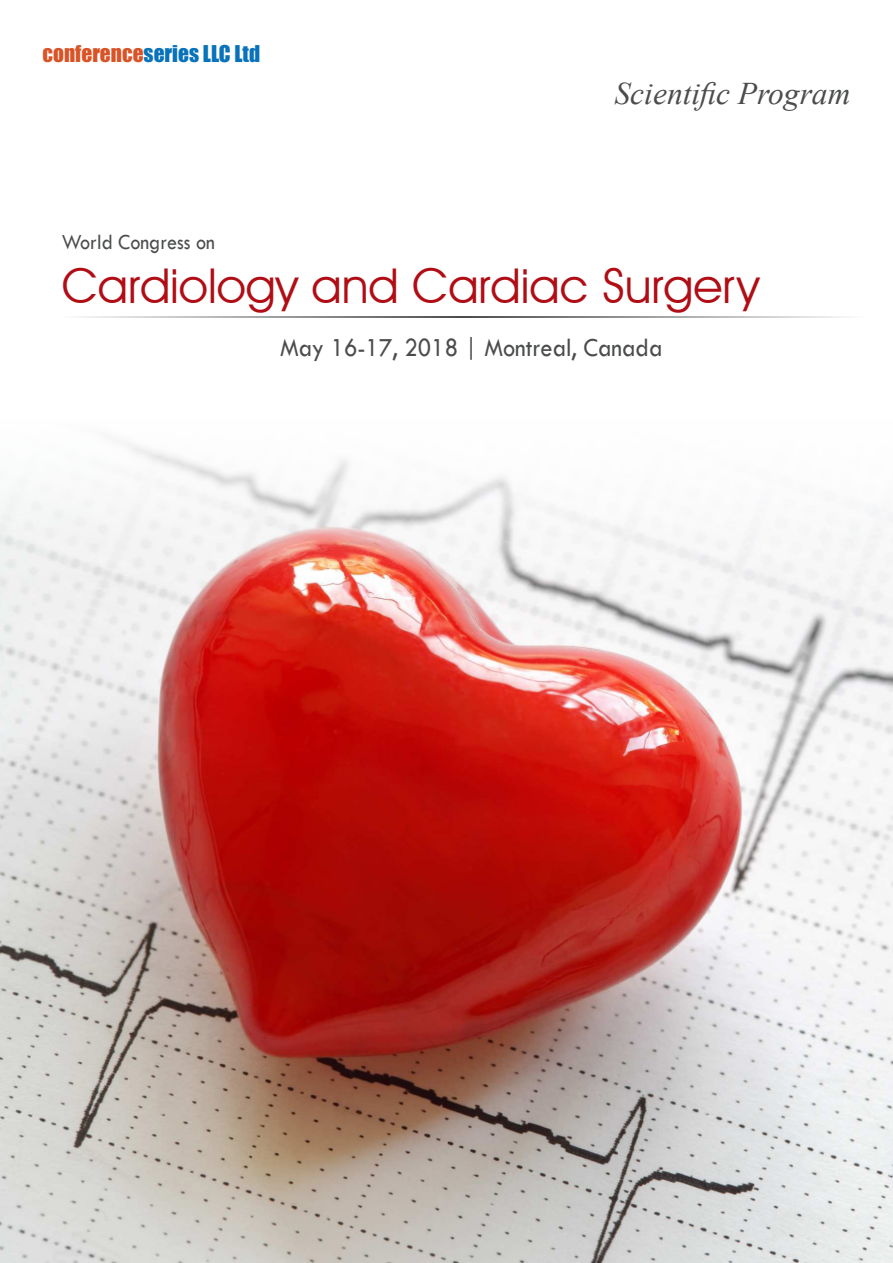
<style>
.page{position:relative;width:893px;height:1263px;background:#fff}
.page>*{position:absolute;margin:0;border:0;box-sizing:border-box;transform-origin:0 0}
.t1{font:48px "Avant Garde IT Cby BT";color:#b00d15}
.t2{font:italic 31.5px "Times New Roman";color:#4b4c4d}
.t3{font:27px "Tw Cen";color:#4b4c4d;scale:.9 1}
.t4{font:22.35px "Tw Cen";color:#4b4c4d;scale:.9 1}
.t5{font:21.45px "Impact";color:#0872ba}
.s1{color:#da5326}
</style>
<div class="page">
<hr style="left:63px;top:316px;width:805px;height:1px;background:#4b4c4d">
<img style="left:0;top:443px;width:893px;height:820px">
<p class="t5" style="left:43px;top:37px;width:219px"><span class="s1">conference</span>series LLC Ltd</p>
<p class="t4" style="left:62px;top:228px;width:172px">World Congress on</p>
<p class="t2" style="left:614px;top:72px;width:237px">Scientific Program</p>
<p class="t1" style="left:62px;top:257px;width:699px">Cardiology and Cardiac Surgery</p>
<p class="t3" style="left:280px;top:331px;width:426px">May 16-17, 2018 | Montreal, Canada</p>
</div>
